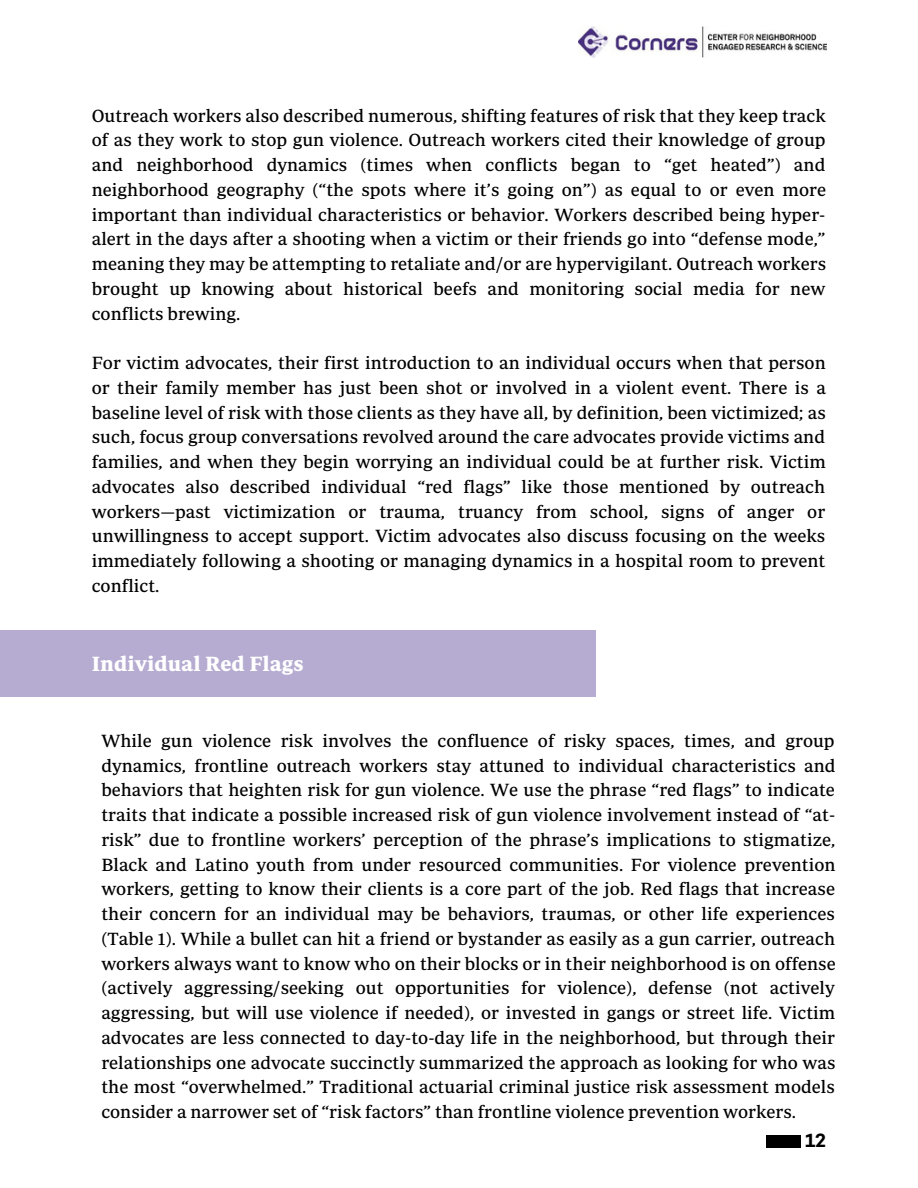
<style>
.page{position:relative;width:918px;height:1188px;background:#fff}
.page>*{position:absolute;margin:0;border:0;box-sizing:border-box;transform-origin:0 0}
.t1{font:700 21px "Periodico Text";color:#fff}
.t2{font:600 19.5px "Campton";color:#000}
.t3{font:18px/24.8px "Periodico Text";color:#000;text-align:justify}
</style>
<div class="page">
<div style="left:0;top:630px;width:596px;height:67px;background:#b6acd1"></div>
<div style="left:766px;top:1135px;width:34px;height:13px;background:#000"></div>
<img style="left:579px;top:27px;width:247px;height:30px">
<p class="t3" style="left:92px;top:102px;width:736px">Outreach workers also described numerous, shifting features of risk that they keep track of as they work to stop gun violence. Outreach workers cited their knowledge of group and neighborhood dynamics (times when conflicts began to “get heated”) and neighborhood geography (“the spots where it’s going on”) as equal to or even more important than individual characteristics or behavior. Workers described being hyper&shy;alert in the days after a shooting when a victim or their friends go into “defense mode,” meaning they may be attempting to retaliate and/or are hypervigilant. Outreach workers brought up knowing about historical beefs and monitoring social media for new conflicts brewing.</p>
<p class="t3" style="left:92px;top:350px;width:736px">For victim advocates, their first introduction to an individual occurs when that person or their family member has just been shot or involved in a violent event. There is a baseline level of risk with those clients as they have all, by definition, been victimized; as such, focus group conversations revolved around the care advocates provide victims and families, and when they begin worrying an individual could be at further risk. Victim advocates also described individual “red flags” like those mentioned by outreach workers—past victimization or trauma, truancy from school, signs of anger or unwillingness to accept support. Victim advocates also discuss focusing on the weeks immediately following a shooting or managing dynamics in a hospital room to prevent conflict.</p>
<p class="t1" style="left:92px;top:652px;width:213px">Individual Red Flags</p>
<p class="t3" style="left:101px;top:728px;width:736px">While gun violence risk involves the confluence of risky spaces, times, and group dynamics, frontline outreach workers stay attuned to individual characteristics and behaviors that heighten risk for gun violence. We use the phrase “red flags” to indicate traits that indicate a possible increased risk of gun violence involvement instead of “at&shy;risk” due to frontline workers’ perception of the phrase’s implications to stigmatize, Black and Latino youth from under resourced communities. For violence prevention workers, getting to know their clients is a core part of the job. Red flags that increase their concern for an individual may be behaviors, traumas, or other life experiences (Table 1). While a bullet can hit a friend or bystander as easily as a gun carrier, outreach workers always want to know who on their blocks or in their neighborhood is on offense (actively aggressing/seeking out opportunities for violence), defense (not actively aggressing, but will use violence if needed), or invested in gangs or street life. Victim advocates are less connected to day-to-day life in the neighborhood, but through their relationships one advocate succinctly summarized the approach as looking for who was the most “overwhelmed.” Traditional actuarial criminal justice risk assessment models consider a narrower set of “risk factors” than frontline violence prevention workers.</p>
<p class="t2" style="left:805px;top:1128px;width:22px">12</p>
</div>
